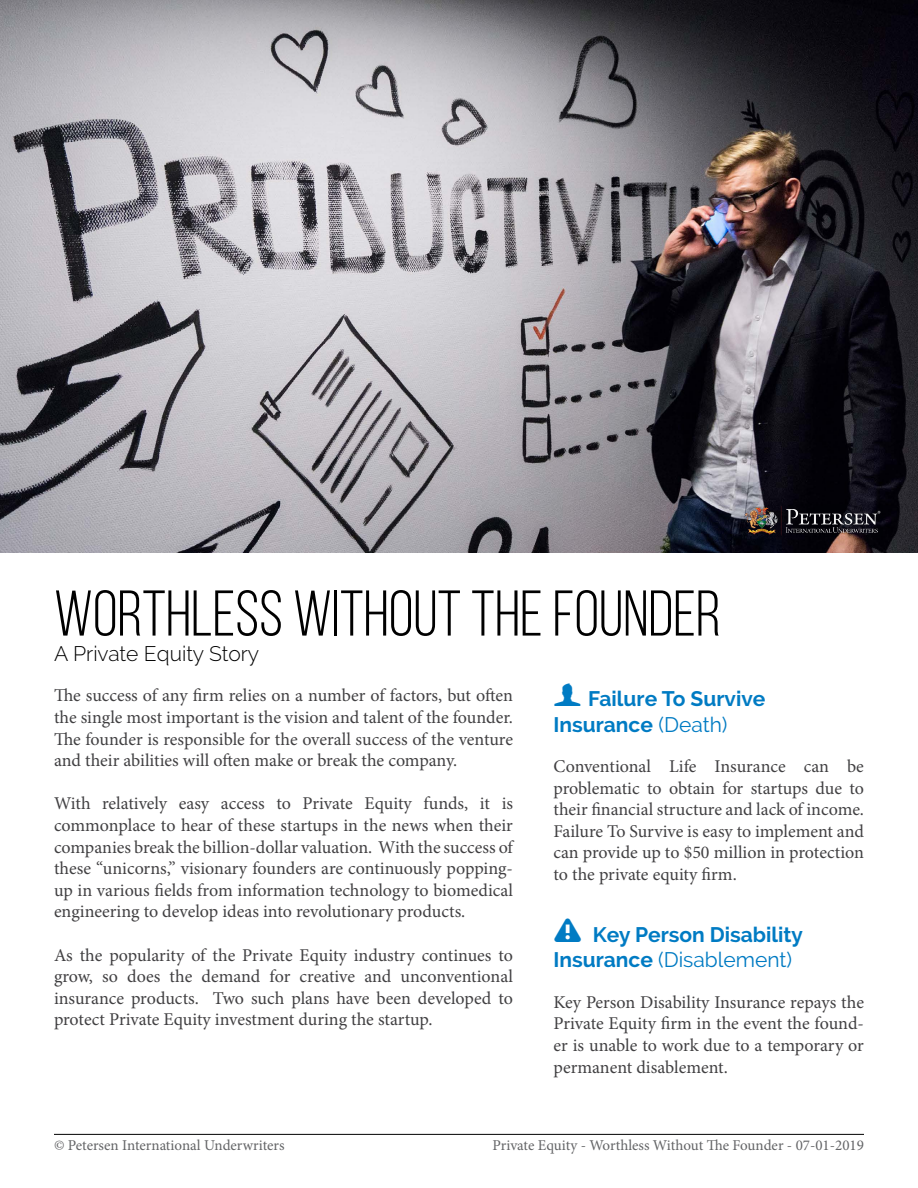
<style>
.page{position:relative;width:918px;height:1188px;background:#fff}
.page>*{position:absolute;margin:0;border:0;box-sizing:border-box;transform-origin:0 0}
.t1{font:64.5px "Bebas Neue";color:#000}
.t2{font:700 21px/25.2px "Raleway";color:#007bc3}
.t3{font:300 21px "Raleway";color:#000}
.t4{font:18px/21.6px "Minion Pro";letter-spacing:-.005em;color:#414042;text-align:justify}
.t5{font:15px "Minion Pro";color:#636466}
.s1{font-family:"Modern Pictograms";font-weight:400;font-size:36px}
.s2{font-weight:400}
</style>
<div class="page">
<hr style="left:54px;top:1134px;width:810px;height:1px;background:#000">
<img style="left:0;top:0;width:918px;height:552px">
<img style="left:743px;top:504px;width:140px;height:33px">
<h1 class="t1" style="left:54px;top:579px;width:668px">WORTHLESS WITHOUT THE FOUNDER</h1>
<p class="t3" style="left:54px;top:641px;width:207px">A Private Equity Story</p>
<p class="t4" style="left:54px;top:685px;width:461px">The success of any firm relies on a number of factors, but often the single most important is the vision and talent of the founder.<br>The founder is responsible for the overall success of the venture and their abilities will often make or break the company.</p>
<p class="t4" style="left:54px;top:793px;width:461px">With relatively easy access to Private Equity funds, it is commonplace to hear of these startups in the news when their companies break the billion-dollar valuation. With the success of these “unicorns,” visionary founders are continuously popping&shy;up in various fields from information technology to biomedical engineering to develop ideas into revolutionary products.</p>
<p class="t4" style="left:54px;top:944px;width:461px">As the popularity of the Private Equity industry continues to grow, so does the demand for creative and unconventional insurance products. Two such plans have been developed to protect Private Equity investment during the startup.</p>
<p class="t2" style="left:553px;top:686px;width:213px"><span class="s1">f</span> Failure To Survive<br>Insurance <span class="s2">(Death)</span></p>
<p class="t4" style="left:554px;top:756px;width:312px">Conventional Life Insurance can be problematic to obtain for startups due to their financial structure and lack of income.<br>Failure To Survive is easy to implement and can provide up to $50 million in protection to the private equity firm.</p>
<p class="t2" style="left:553px;top:922px;width:251px"><span class="s1">!</span> Key Person Disability<br>Insurance <span class="s2">(Disablement)</span></p>
<p class="t4" style="left:554px;top:991px;width:312px">Key Person Disability Insurance repays the Private Equity firm in the event the found&shy;er is unable to work due to a temporary or permanent disablement.</p>
<p class="t5" style="left:54px;top:1135px;width:232px">© Petersen International Underwriters</p>
<p class="t5" style="left:492px;top:1135px;width:373px">Private Equity - Worthless Without The Founder - 07-01-2019</p>
</div>
